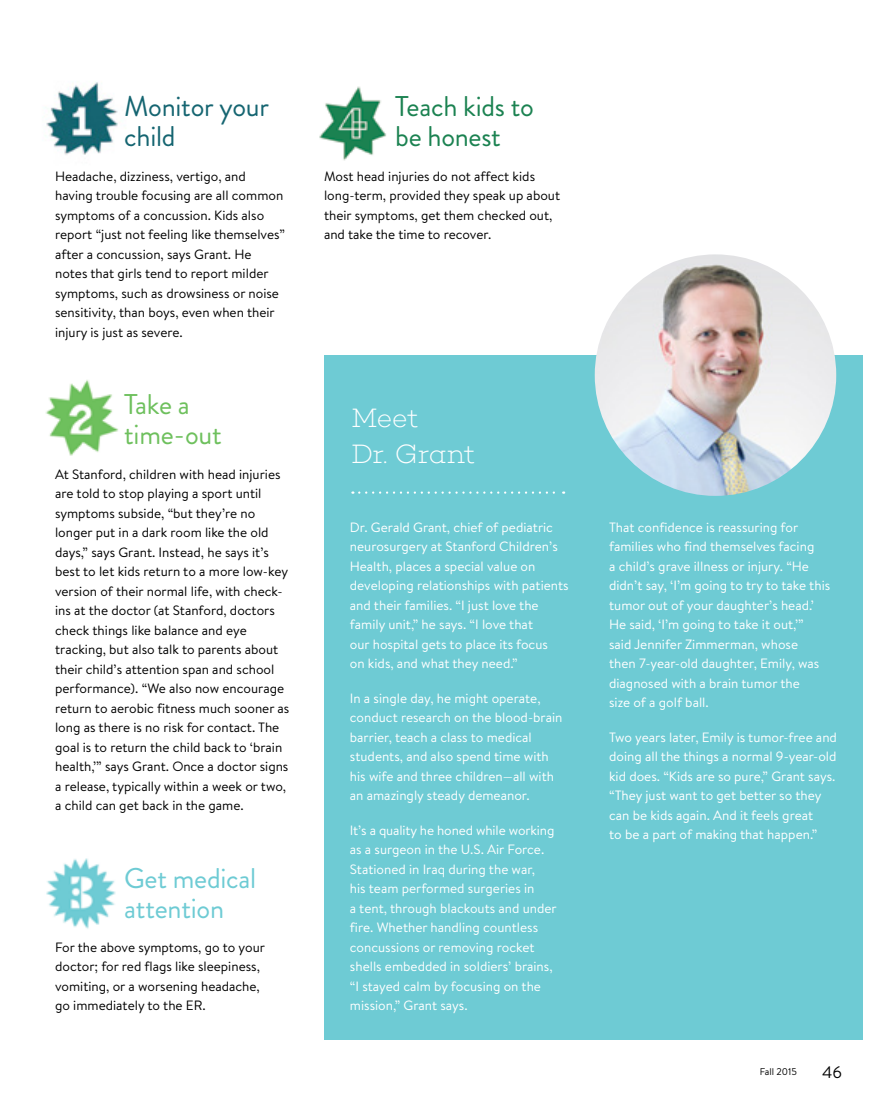
<style>
.page{position:relative;width:891px;height:1107px;background:#fff}
.page>*{position:absolute;margin:0;border:0;box-sizing:border-box;transform-origin:0 0}
.Pullout2{font:28.5px/30px "Brandon Grotesque";letter-spacing:-.01em;color:#6ecbd4}
.Pullout2-2{font:28.5px/30px "Brandon Grotesque";letter-spacing:-.01em;color:#1b8251}
.Pullout2-3{font:28.5px/30px "Brandon Grotesque";letter-spacing:-.01em;color:#156571}
.Pullout2-4{font:28.5px/30px "Brandon Grotesque";letter-spacing:-.01em;color:#6ec05d}
.ExtraStories_Title_C{font:27px/36px "Choplin Extra Light DEMO";letter-spacing:-.02em;color:#fff}
.t1{font:16.5px "Brandon Text";color:#000}
.PrimaryCopy_BrandonT{font:13.5px/19.5px "Brandon Text";color:#fff}
.PrimaryCopy_BrandonT-2{font:13.5px/19.5px "Brandon Text";color:#000}
.t2{font:9.75px "Brandon Text";color:#000}
</style>
<div class="page">
<img style="left:46px;top:82px;width:72px;height:73px">
<img style="left:319px;top:86px;width:67px;height:75px">
<img style="left:45px;top:380px;width:74px;height:76px">
<img style="left:46px;top:858px;width:70px;height:71px">
<div style="left:324px;top:355px;width:538px;height:685px;background:#6ecbd4"></div>
<svg style="left:359px;top:491px;width:205px;height:3px"></svg>
<img style="left:595px;top:254px;width:241px;height:242px;border-radius:121px">
<p class="Pullout2-3" style="left:124px;top:91px;width:146px">Monitor your child</p>
<p class="PrimaryCopy_BrandonT-2" style="left:55px;top:166px;width:232px">Headache, dizziness, vertigo, and having trouble focusing are all common symptoms of a concussion. Kids also report “just not feeling like themselves” after a concussion, says Grant. He notes that girls tend to report milder symptoms, such as drowsiness or noise sensitivity, than boys, even when their injury is just as severe.</p>
<p class="Pullout2-4" style="left:124px;top:390px;width:99px">Take a time-out</p>
<p class="PrimaryCopy_BrandonT-2" style="left:55px;top:464px;width:236px">At Stanford, children with head injuries are told to stop playing a sport until symptoms subside, “but they’re no longer put in a dark room like the old days,” says Grant. Instead, he says it’s best to let kids return to a more low-key version of their normal life, with check&shy;ins at the doctor (at Stanford, doctors check things like balance and eye tracking, but also talk to parents about their child’s attention span and school performance). “We also now encourage return to aerobic fitness much sooner as long as there is no risk for contact. The goal is to return the child back to ‘brain health,’” says Grant. Once a doctor signs a release, typically within a week or two, a child can get back in the game.</p>
<p class="Pullout2" style="left:124px;top:864px;width:134px">Get medical attention</p>
<p class="PrimaryCopy_BrandonT-2" style="left:55px;top:937px;width:212px">For the above symptoms, go to your doctor; for red flags like sleepiness, vomiting, or a worsening headache, go immediately to the ER.</p>
<p class="Pullout2-2" style="left:395px;top:91px;width:140px">Teach kids to be honest</p>
<p class="PrimaryCopy_BrandonT-2" style="left:324px;top:166px;width:238px">Most head injuries do not affect kids long-term, provided they speak up about their symptoms, get them checked out, and take the time to recover.</p>
<p class="ExtraStories_Title_C" style="left:351px;top:401px;width:126px">Meet<br>Dr. Grant</p>
<p class="PrimaryCopy_BrandonT" style="left:350px;top:517px;width:220px">Dr. Gerald Grant, chief of pediatric neurosurgery at Stanford Children’s Health, places a special value on developing relationships with patients and their families. “I just love the family unit,” he says. “I love that<br>our hospital gets to place its focus<br>on kids, and what they need.”</p>
<p class="PrimaryCopy_BrandonT" style="left:350px;top:688px;width:214px">In a single day, he might operate, conduct research on the blood-brain barrier, teach a class to medical students, and also spend time with his wife and three children—all with an amazingly steady demeanor.</p>
<p class="PrimaryCopy_BrandonT" style="left:350px;top:820px;width:208px">It’s a quality he honed while working as a surgeon in the U.S. Air Force.<br>Stationed in Iraq during the war,<br>his team performed surgeries in<br>a tent, through blackouts and under fire. Whether handling countless concussions or removing rocket shells embedded in soldiers’ brains, “I stayed calm by focusing on the mission,” Grant says.</p>
<p class="PrimaryCopy_BrandonT" style="left:609px;top:517px;width:223px">That confidence is reassuring for families who find themselves facing<br>a child’s grave illness or injury. “He didn’t say, ‘I’m going to try to take this tumor out of your daughter’s head.’ He said, ‘I’m going to take it out,’”<br>said Jennifer Zimmerman, whose<br>then 7-year-old daughter, Emily, was diagnosed with a brain tumor the<br>size of a golf ball.</p>
<p class="PrimaryCopy_BrandonT" style="left:609px;top:727px;width:229px">Two years later, Emily is tumor-free and doing all the things a normal 9-year-old kid does. “Kids are so pure,” Grant says. “They just want to get better so they can be kids again. And it feels great<br>to be a part of making that happen.”</p>
<p class="t2" style="left:760px;top:1065px;width:39px">Fall 2015</p>
<p class="t1" style="left:822px;top:1061px;width:21px">46</p>
</div>
